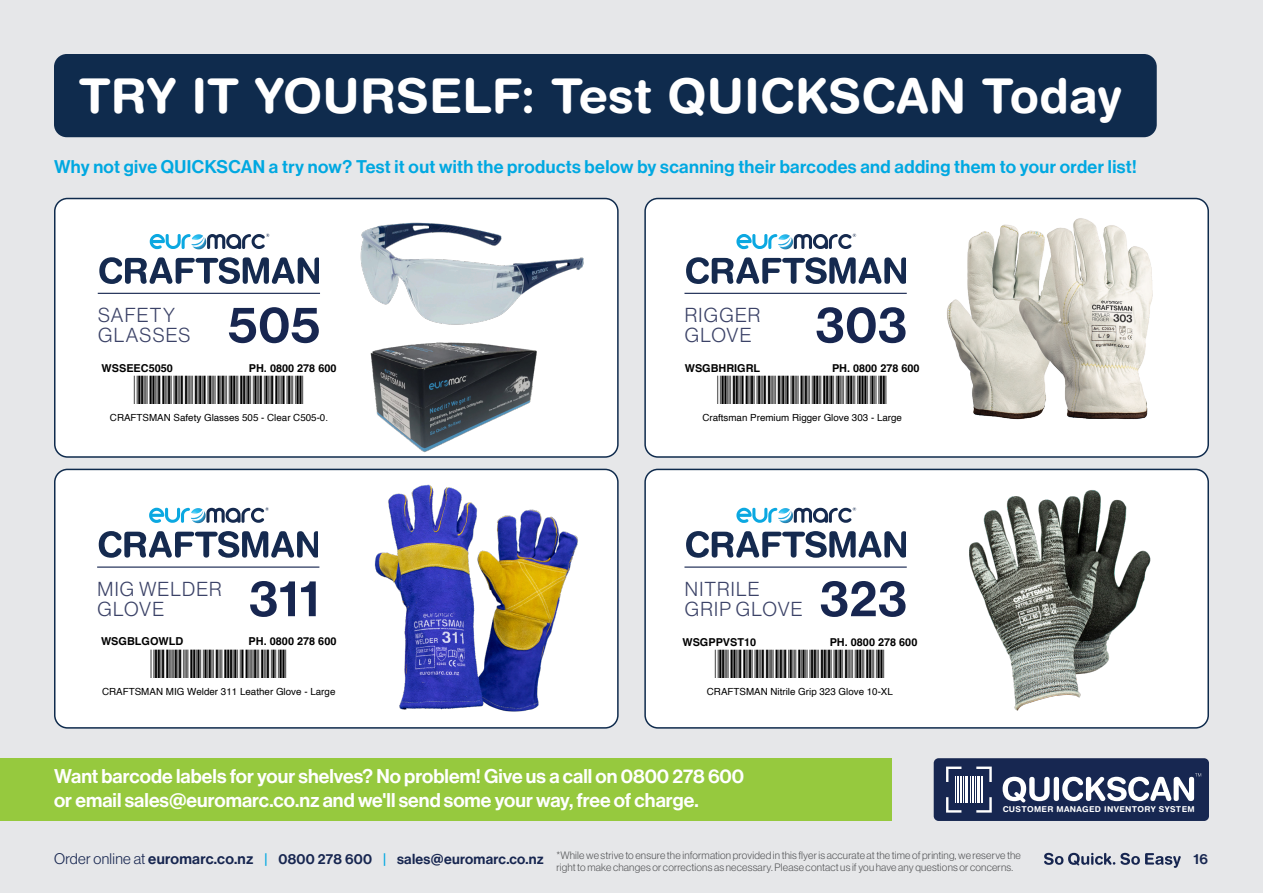
<style>
.page{position:relative;width:1263px;height:893px;background:#e6e7e9}
.page>*{position:absolute;margin:0;border:0;box-sizing:border-box;transform-origin:0 0}
.t1{font:50.4px "Neue Haas Display Mediu";letter-spacing:.02em;color:#172650}
.FREE{font:700 48px "Helvetica Rounded LT Std";letter-spacing:.005em;color:#fff}
.Body{font:300 19.8px/19.8px "Neue Haas Display";letter-spacing:.06em;color:#3b4267}
.Body__Bullets{font:19.5px "Neue Haas Display Mediu";color:#fff}
.FREE-2{font:18px "Neue Haas Display Mediu";letter-spacing:.02em;color:#00a8e1}
.t2{font:14.25px "Neue Haas Display Mediu";letter-spacing:.02em;color:#172650}
.t3{font:700 10.95px "Helvetica";color:#000}
.Body__Bullets-2{font:300 10.5px/12.6px "Neue Haas Display";letter-spacing:.02em;color:#57585a}
.t4{font:9.75px "Helvetica";color:#000}
.t5{font:700 8.1px "Helvetica Rounded";letter-spacing:.04em;color:#fff}
.s1{font-family:"Neue Haas Display";font-weight:300;font-size:15px}
.s2{font-size:15px}
.s3{color:#00a8e1}
</style>
<div class="page">
<div style="left:55px;top:199px;width:563px;height:258px;background:#fff;border-radius:13px"></div>
<div style="left:54px;top:198px;width:565px;height:260px;border:2px solid #0f2b4d;border-radius:13px"></div>
<div style="left:55px;top:469px;width:563px;height:259px;background:#fff;border-radius:13px"></div>
<div style="left:54px;top:469px;width:565px;height:260px;border:2px solid #0f2b4d;border-radius:13px"></div>
<div style="left:645px;top:199px;width:563px;height:258px;background:#fff;border-radius:13px"></div>
<div style="left:644px;top:198px;width:565px;height:260px;border:2px solid #0f2b4d;border-radius:13px"></div>
<div style="left:645px;top:469px;width:563px;height:259px;background:#fff;border-radius:13px"></div>
<div style="left:644px;top:469px;width:565px;height:260px;border:2px solid #0f2b4d;border-radius:13px"></div>
<div style="left:0;top:758px;width:892px;height:63px;background:#96c93e"></div>
<div style="left:54px;top:54px;width:1103px;height:83px;background:#0f2b4d;border-radius:13px"></div>
<svg style="left:99px;top:257px;width:219px;height:27px"></svg>
<svg style="left:150px;top:234px;width:119px;height:15px"></svg>
<hr style="left:98px;top:293px;width:222px;height:1px;background:#172650">
<svg style="left:99px;top:531px;width:219px;height:27px"></svg>
<svg style="left:149px;top:507px;width:120px;height:16px"></svg>
<hr style="left:97px;top:566px;width:222px;height:2px;background:#172650">
<svg style="left:686px;top:257px;width:174px;height:27px"></svg>
<svg style="left:736px;top:234px;width:120px;height:15px"></svg>
<hr style="left:684px;top:293px;width:223px;height:1px;background:#172650">
<svg style="left:686px;top:531px;width:219px;height:27px"></svg>
<svg style="left:736px;top:507px;width:120px;height:16px"></svg>
<hr style="left:684px;top:566px;width:223px;height:2px;background:#172650">
<img style="left:341px;top:197px;width:254px;height:128px">
<img style="left:363px;top:342px;width:186px;height:115px">
<img style="left:860px;top:197px;width:349px;height:250px">
<img style="left:351px;top:484px;width:253px;height:245px">
<img style="left:969px;top:490px;width:182px;height:221px">
<div style="left:934px;top:758px;width:275px;height:63px;background:#172751;border-radius:5px"></div>
<svg style="left:946px;top:767px;width:18px;height:46px"></svg>
<hr style="left:965px;top:776px;width:3px;height:26px;background:#fff">
<svg style="left:970px;top:767px;width:22px;height:46px"></svg>
<svg style="left:1002px;top:777px;width:47px;height:25px"></svg>
<div style="left:1054px;top:777px;width:5px;height:24px;background:#fff;border-radius:3px"></div>
<svg style="left:1062px;top:773px;width:139px;height:28px"></svg>
<svg style="left:1044px;top:853px;width:137px;height:15px"></svg>
<svg style="left:860px;top:376px;width:26px;height:28px"></svg>
<p class="FREE" style="left:79px;top:67px;width:1045px">TRY IT YOURSELF: Test QUICKSCAN Today</p>
<p class="FREE-2" style="left:54px;top:156px;width:1084px">Why not give QUICKSCAN a try now? Test it out with the products below by scanning their barcodes and adding them to your order list!</p>
<p class="Body" style="left:98px;top:305px;width:94px">SAFETY<br>GLASSES</p>
<p class="t1" style="left:228px;top:296px;width:93px">505</p>
<p class="Body" style="left:685px;top:305px;width:77px">RIGGER<br>GLOVE</p>
<p class="t1" style="left:816px;top:296px;width:92px">303</p>
<p class="t3" style="left:102px;top:361px;width:73px">WSSEEC5050</p>
<p class="t3" style="left:249px;top:361px;width:89px">PH. 0800 278 600</p>
<p class="t3" style="left:685px;top:361px;width:77px">WSGBHRIGRL</p>
<p class="t3" style="left:832px;top:361px;width:89px">PH. 0800 278 600</p>
<p class="t4" style="left:110px;top:410px;width:220px">CRAFTSMAN Safety Glasses 505 - Clear C505-0.</p>
<p class="Body" style="left:97px;top:579px;width:126px">MIG WELDER<br>GLOVE</p>
<p class="t1" style="left:249px;top:569px;width:72px">311</p>
<p class="t4" style="left:702px;top:410px;width:201px">Craftsman Premium Rigger Glove 303 - Large</p>
<p class="Body" style="left:685px;top:579px;width:119px">NITRILE<br>GRIP GLOVE</p>
<p class="t1" style="left:820px;top:569px;width:88px">323</p>
<p class="t3" style="left:101px;top:635px;width:84px">WSGBLGOWLD</p>
<p class="t3" style="left:249px;top:635px;width:89px">PH. 0800 278 600</p>
<p class="t3" style="left:682px;top:635px;width:75px">WSGPPVST10</p>
<p class="t3" style="left:830px;top:635px;width:89px">PH. 0800 278 600</p>
<p class="t4" style="left:102px;top:684px;width:235px">CRAFTSMAN MIG Welder 311 Leather Glove - Large</p>
<p class="t4" style="left:707px;top:684px;width:188px">CRAFTSMAN Nitrile Grip 323 Glove 10-XL</p>
<p class="Body__Bullets" style="left:54px;top:765px;width:692px">Want barcode labels for your shelves? No problem! Give us a call on 0800 278 600</p>
<p class="Body__Bullets" style="left:54px;top:788px;width:646px">or email sales@euromarc.co.nz and we'll send some your way, free of charge.</p>
<p class="t5" style="left:1003px;top:805px;width:194px">CUSTOMER MANAGED INVENTORY SYSTEM</p>
<p class="Body__Bullets-2" style="left:556px;top:849px;width:466px">*While we strive to ensure the information provided in this flyer is accurate at the time of printing, we reserve the right to make changes or corrections as necessary. Please contact us if you have any questions or concerns.</p>
<p class="t2" style="left:54px;top:851px;width:491px"><span class="s1">Order online at</span> <span class="s2">euromarc.co.nz</span> <span class="s3">|</span> 0800 278 600 <span class="s3">|</span> sales@euromarc.co.nz</p>
<p class="t2" style="left:1194px;top:851px;width:16px">16</p>
</div>
